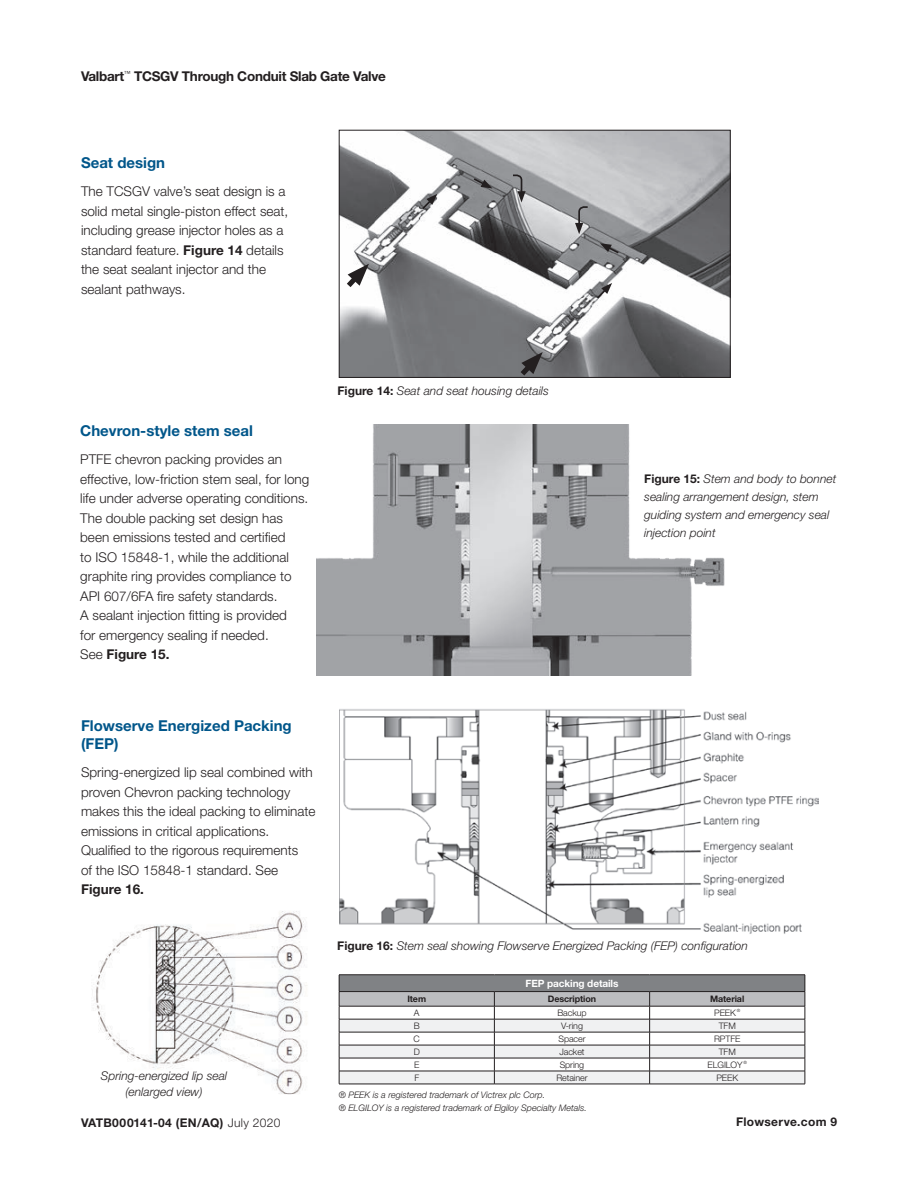
<style>
.page{position:relative;width:918px;height:1188px;background:#fff}
.page>*{position:absolute;margin:0;border:0;box-sizing:border-box;transform-origin:0 0}
.Subhead_Level_1__blu{font:700 15px/18px "Helvetica Neue LT Std";color:#00568a}
.Body_copy{font:300 13.5px/19.5px "Helvetica Neue LT Std";color:#231f20}
.t1{font:700 13.5px "Helvetica Neue East A";letter-spacing:-.02em;color:#231f20}
.t2{font:italic 300 12px/18px "Helvetica Neue LT Std";color:#231f20}
.t3{font:700 12px "Helvetica Neue CE";letter-spacing:.025em;color:#231f20}
.Table_Row_Header__bl{font:700 10.05px "Helvetica Neue LT Std";letter-spacing:-.01em;color:#fff}
.Footnote{font:italic 300 9px "Helvetica Neue LT Std";color:#231f20}
.Table_text{font:300 9px "Helvetica Neue LT Std";letter-spacing:-.01em;color:#231f20}
.Table_text-2{font:700 9px "Helvetica Neue LT Std";letter-spacing:-.01em;color:#231f20}
.s1{font-weight:700}
.s2{font-weight:700;font-style:normal}
.s3{font-family:"Helvetica Neue LT Std";font-weight:300}
</style>
<div class="page">
<img style="left:316px;top:424px;width:409px;height:251px">
<img style="left:341px;top:132px;width:387px;height:244px">
<div style="left:339px;top:130px;width:391px;height:248px;border:1px solid #231f20"></div>
<svg style="left:515px;top:352px;width:28px;height:26px"></svg>
<svg style="left:595px;top:283px;width:17px;height:17px"></svg>
<svg style="left:600px;top:243px;width:21px;height:12px"></svg>
<svg style="left:420px;top:194px;width:17px;height:17px"></svg>
<svg style="left:472px;top:177px;width:20px;height:11px"></svg>
<svg style="left:342px;top:264px;width:27px;height:29px"></svg>
<svg style="left:575px;top:205px;width:14px;height:29px"></svg>
<svg style="left:511px;top:174px;width:15px;height:28px"></svg>
<img style="left:94px;top:911px;width:213px;height:183px">
<hr style="left:339px;top:974px;width:155px;height:1px;background:#231f20">
<hr style="left:494px;top:974px;width:156px;height:1px;background:#231f20">
<hr style="left:650px;top:974px;width:155px;height:1px;background:#231f20">
<svg style="left:339px;top:975px;width:467px;height:109px"></svg>
<hr style="left:339px;top:1084px;width:155px;height:1px;background:#231f20">
<hr style="left:494px;top:1084px;width:156px;height:1px;background:#231f20">
<hr style="left:650px;top:1084px;width:155px;height:1px;background:#231f20">
<img style="left:339px;top:709px;width:479px;height:225px">
<p class="t1" style="left:81px;top:68px;width:306px">Valbart <sup>™</sup> TCSGV Through Conduit Slab Gate Valve</p>
<p class="Subhead_Level_1__blu" style="left:81px;top:154px;width:86px">Seat design</p>
<p class="Body_copy" style="left:81px;top:182px;width:209px">The TCSGV valve’s seat design is a solid metal single-piston effect seat, including grease injector holes as a standard feature. <span class="s1">Figure 14</span> details the seat sealant injector and the sealant pathways.</p>
<p class="Subhead_Level_1__blu" style="left:80px;top:422px;width:174px">Chevron-style stem seal</p>
<p class="Body_copy" style="left:80px;top:450px;width:231px">PTFE chevron packing provides an effective, low-friction stem seal, for long life under adverse operating conditions.<br>The double packing set design has been emissions tested and certified<br>to ISO 15848-1, while the additional graphite ring provides compliance to API 607/6FA fire safety standards.<br>A sealant injection fitting is provided<br>for emergency sealing if needed.<br>See <span class="s1">Figure 15.</span></p>
<p class="t2" style="left:338px;top:382px;width:213px"><span class="s2">Figure 14:</span> Seat and seat housing details</p>
<p class="t2" style="left:644px;top:469px;width:194px"><span class="s2">Figure 15:</span> Stem and body to bonnet sealing arrangement design, stem guiding system and emergency seal injection point</p>
<p class="Subhead_Level_1__blu" style="left:81px;top:717px;width:212px">Flowserve Energized Packing (FEP)</p>
<p class="Body_copy" style="left:81px;top:763px;width:236px">Spring-energized lip seal combined with proven Chevron packing technology makes this the ideal packing to eliminate emissions in critical applications.<br>Qualified to the rigorous requirements<br>of the ISO 15848-1 standard. See <span class="s1">Figure 16.</span></p>
<p class="t2" style="left:101px;top:1067px;width:128px">Spring-energized lip seal</p>
<p class="t2" style="left:125px;top:1083px;width:79px">(enlarged view)</p>
<p class="t2" style="left:337px;top:937px;width:412px"><span class="s2">Figure 16:</span> Stem seal showing Flowserve Energized Packing (FEP) configuration</p>
<p class="Table_Row_Header__bl" style="left:525px;top:977px;width:95px">FEP packing details</p>
<p class="Table_text-2" style="left:407px;top:993px;width:20px">Item</p>
<p class="Table_text-2" style="left:548px;top:993px;width:50px">Description</p>
<p class="Table_text-2" style="left:710px;top:993px;width:36px">Material</p>
<p class="Table_text" style="left:414px;top:1007px;width:7px">A</p>
<p class="Table_text" style="left:557px;top:1007px;width:31px">Backup</p>
<p class="Table_text" style="left:714px;top:1007px;width:28px">PEEK <sup>®</sup></p>
<p class="Table_text" style="left:414px;top:1020px;width:7px">B</p>
<p class="Table_text" style="left:561px;top:1020px;width:23px">V-ring</p>
<p class="Table_text" style="left:719px;top:1020px;width:19px">TFM</p>
<p class="Table_text" style="left:414px;top:1033px;width:8px">C</p>
<p class="Table_text" style="left:558px;top:1033px;width:29px">Spacer</p>
<p class="Table_text" style="left:714px;top:1033px;width:28px">RPTFE</p>
<p class="Table_text" style="left:414px;top:1046px;width:8px">D</p>
<p class="Table_text" style="left:559px;top:1046px;width:27px">Jacket</p>
<p class="Table_text" style="left:719px;top:1046px;width:19px">TFM</p>
<p class="Table_text" style="left:414px;top:1059px;width:7px">E</p>
<p class="Table_text" style="left:560px;top:1059px;width:26px">Spring</p>
<p class="Table_text" style="left:708px;top:1059px;width:41px">ELGILOY <sup>®</sup></p>
<p class="Table_text" style="left:414px;top:1072px;width:6px">F</p>
<p class="Table_text" style="left:556px;top:1072px;width:33px">Retainer</p>
<p class="Table_text" style="left:716px;top:1072px;width:23px">PEEK</p>
<p class="Footnote" style="left:339px;top:1089px;width:208px">® PEEK is a registered trademark of Victrex plc Corp.</p>
<p class="Footnote" style="left:339px;top:1102px;width:250px">® ELGILOY is a registered trademark of Elgiloy Specialty Metals.</p>
<p class="t3" style="left:81px;top:1115px;width:201px">VATB000141-04 (EN/AQ) <span class="s3">July 2020</span></p>
<p class="t3" style="left:736px;top:1114px;width:103px">Flowserve.com 9</p>
</div>
